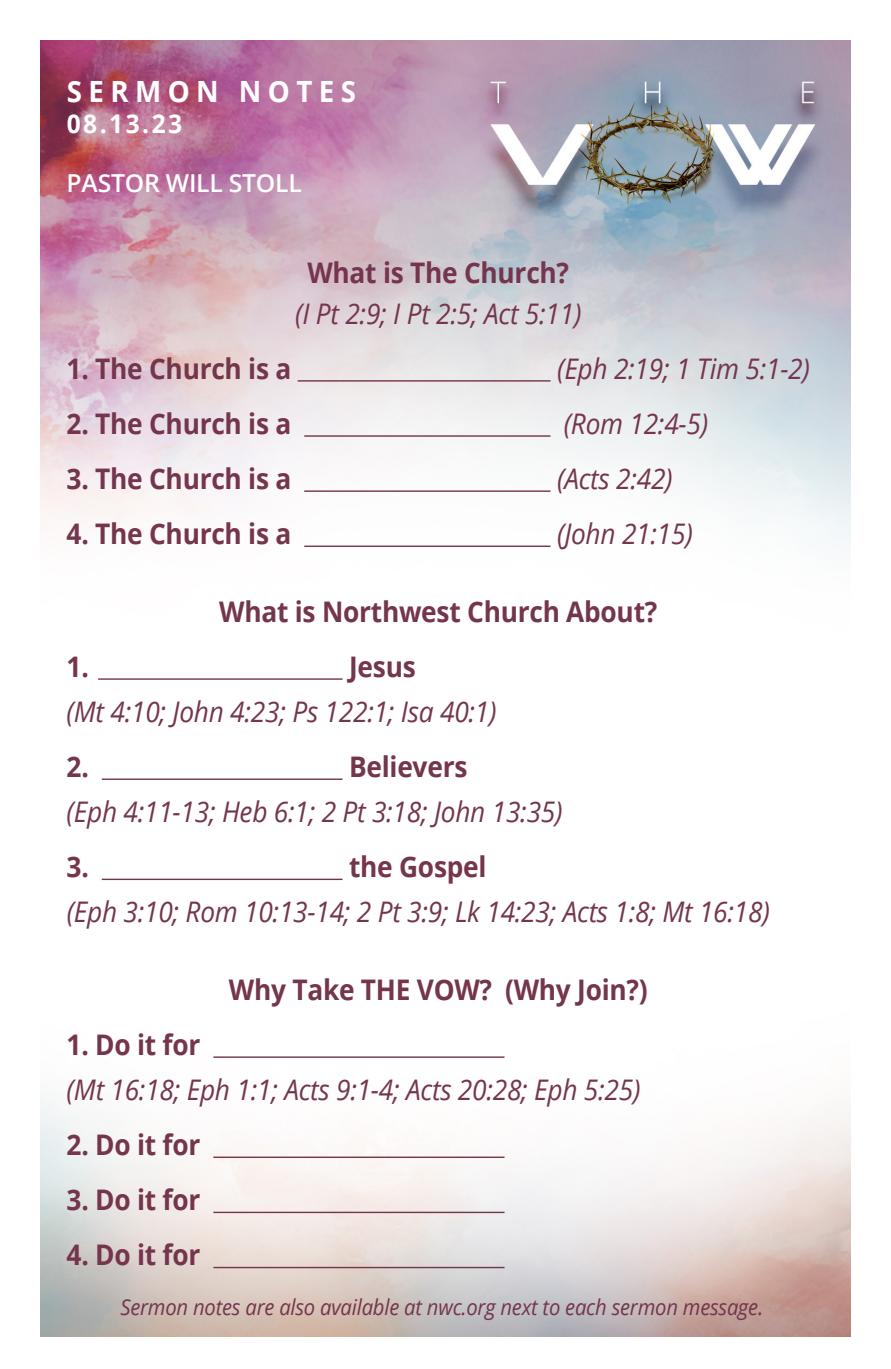
<style>
.page{position:relative;width:891px;height:1369px;background:#fff}
.page>*{position:absolute;margin:0;border:0;box-sizing:border-box;transform-origin:0 0}
.t1{font:700 29.25px "Open Sans";letter-spacing:.23em;color:#fff;scale:.95 1}
.t2{font:italic 28.35px/45px "Open Sans";letter-spacing:-.01em;color:#74354d;scale:.93 1}
.t3{font:700 28.35px "Open Sans";letter-spacing:-.01em;color:#74354d;scale:.93 1}
.t4{font:700 25.88px "Open Sans";color:#fff;scale:.95 1}
.t5{font:600 24.75px "Open Sans";letter-spacing:-.01em;color:#fff}
.t6{font:italic 21.82px "Open Sans";letter-spacing:-.01em;color:#74354d;scale:.93 1}
.s1{font-weight:700;font-style:normal}
.s2{font-size:22.95px}
</style>
<div class="page">
<img style="left:40px;top:40px;width:810px;height:1296px">
<hr style="left:298px;top:380px;width:253px;height:2px;background:#74354d">
<hr style="left:304px;top:435px;width:247px;height:2px;background:#74354d">
<hr style="left:304px;top:490px;width:247px;height:2px;background:#74354d">
<hr style="left:304px;top:545px;width:247px;height:2px;background:#74354d">
<hr style="left:98px;top:678px;width:245px;height:2px;background:#74354d">
<hr style="left:102px;top:778px;width:241px;height:2px;background:#74354d">
<hr style="left:102px;top:878px;width:241px;height:2px;background:#74354d">
<hr style="left:213px;top:1056px;width:292px;height:2px;background:#74354d">
<hr style="left:213px;top:1156px;width:292px;height:2px;background:#74354d">
<hr style="left:213px;top:1211px;width:292px;height:2px;background:#74354d">
<hr style="left:213px;top:1267px;width:292px;height:1px;background:#74354d">
<p class="t1" style="left:67px;top:71px;width:306px">SERMON NOTES</p>
<p class="t4" style="left:67px;top:105px;width:123px">08.13.23</p>
<p class="t5" style="left:67px;top:166px;width:237px">PASTOR WILL STOLL</p>
<p class="t2" style="left:295px;top:252px;width:309px;line-height:40.5px;text-align:center"><span class="s1">What is The Church?<br></span>(I Pt 2:9; I Pt 2:5; Act 5:11)</p>
<p class="t3" style="left:67px;top:348px;width:243px">1. The Church is a</p>
<p class="t2" style="left:557px;top:345px;width:273px">(Eph 2:19; 1 Tim 5:1-2)</p>
<p class="t3" style="left:67px;top:404px;width:243px">2. The Church is a</p>
<p class="t2" style="left:564px;top:400px;width:157px">(Rom 12:4-5)</p>
<p class="t3" style="left:67px;top:459px;width:243px">3. The Church is a</p>
<p class="t2" style="left:557px;top:455px;width:126px">(Acts 2:42)</p>
<p class="t3" style="left:67px;top:514px;width:243px">4. The Church is a</p>
<p class="t2" style="left:557px;top:511px;width:148px">(John 21:15)</p>
<p class="t3" style="left:219px;top:591px;width:473px">What is Northwest Church About?</p>
<p class="t2" style="left:67px;top:643px;width:464px;text-indent:282px"><span class="s1">Jesus<br></span>(Mt 4:10; John 4:23; Ps 122:1; Isa 40:1)</p>
<p class="t3" style="left:67px;top:747px;width:25px">2.</p>
<p class="t3" style="left:67px;top:647px;width:25px">1.</p>
<p class="t2" style="left:67px;top:743px;width:535px;text-indent:282px"><span class="s1">Believers<br></span>(Eph 4:11-13; Heb 6:1; 2 Pt 3:18; John 13:35)</p>
<p class="t3" style="left:67px;top:847px;width:25px">3.</p>
<p class="t2" style="left:67px;top:844px;width:758px;text-align:center"><span class="s1">the Gospel<br></span>(Eph 3:10; Rom 10:13-14; 2 Pt 3:9; Lk 14:23; Acts 1:8; Mt 16:18)</p>
<p class="t3" style="left:229px;top:969px;width:452px">Why Take THE VOW? (Why Join?)</p>
<p class="t2" style="left:67px;top:1021px;width:619px"><span class="s1">1. Do it for<br></span>(Mt 16:18; Eph 1:1; Acts 9:1-4; Acts 20:28; Eph 5:25)</p>
<p class="t3" style="left:67px;top:1125px;width:145px">2. Do it for</p>
<p class="t3" style="left:67px;top:1180px;width:145px">3. Do it for</p>
<p class="t3" style="left:67px;top:1235px;width:145px">4. Do it for</p>
<p class="t6" style="left:120px;top:1292px;width:693px">Sermon notes are also available at nwc.org next to each sermon message<span class="s2">.</span></p>
</div>
